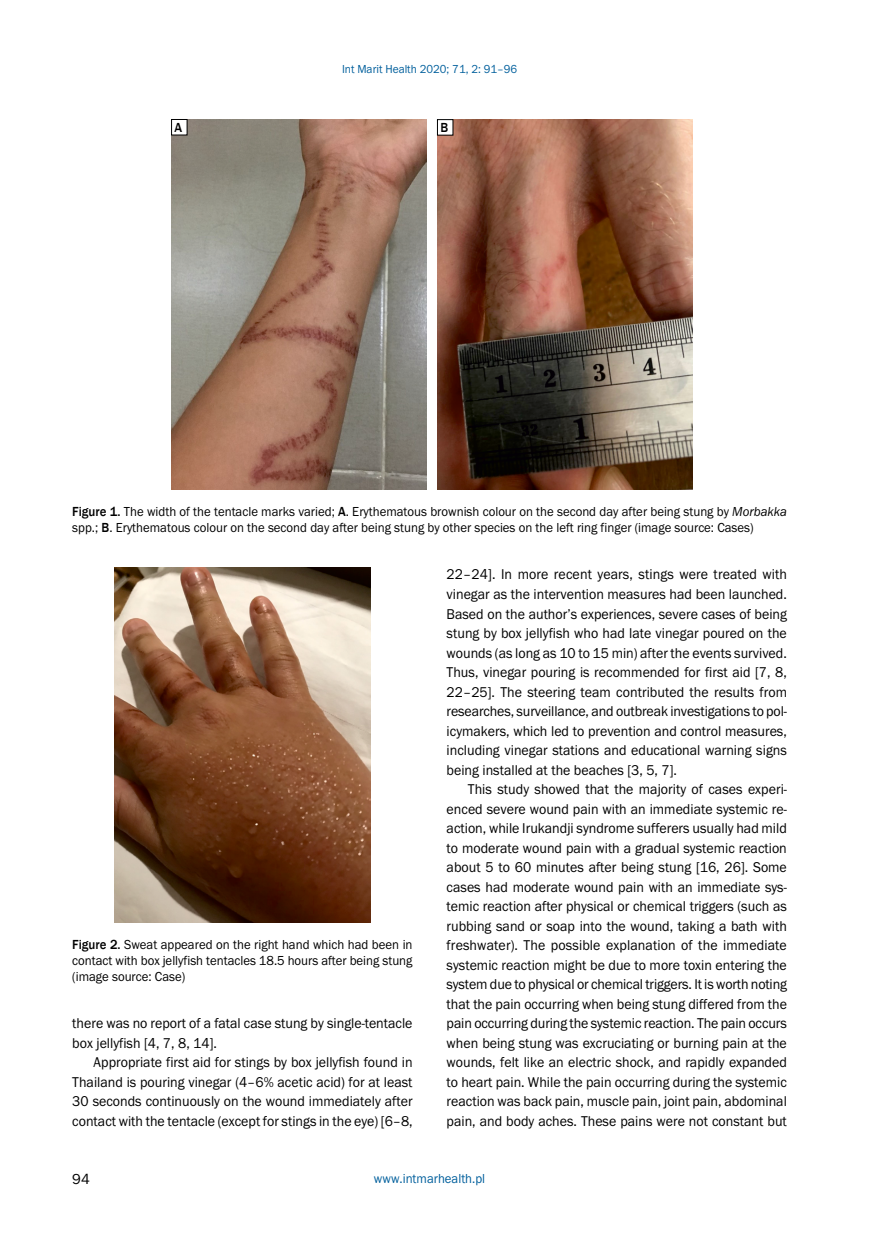
<style>
.page{position:relative;width:872px;height:1234px;background:#fff}
.page>*{position:absolute;margin:0;border:0;box-sizing:border-box;transform-origin:0 0}
.t1{font:15px "Franklin Got Itc TEE";color:#000}
.t2{font:14.7px/19.5px "Franklin Got Itc TEE";color:#000;text-align:justify;scale:.95 1}
.t3{font:13.5px/16.2px "Franklin Got Itc TEE";color:#000;scale:.95 1}
.t4{font:13.5px "Franklin Got Itc TEE";color:#005f9c;scale:.95 1}
.t5{font:500 13.5px "Franklin Gothic";color:#000;scale:.95 1}
.t6{font:12px "Franklin Got Itc TEE";color:#005f9c;scale:.95 1}
.s1{font-family:"Franklin Gothic";font-weight:500}
.s2{font-style:italic}
</style>
<div class="page">
<img style="left:437px;top:119px;width:255px;height:371px">
<img style="left:115px;top:568px;width:255px;height:354px">
<img style="left:171px;top:119px;width:255px;height:371px">
<div style="left:172px;top:119px;width:15px;height:16px;background:#fff"></div>
<div style="left:171px;top:119px;width:16px;height:16px;border:1px solid #000"></div>
<div style="left:437px;top:120px;width:16px;height:15px;background:#fff"></div>
<div style="left:437px;top:119px;width:16px;height:16px;border:1px solid #000"></div>
<p class="t6" style="left:342px;top:62px;width:186px">Int Marit Health 2020; 71, 2: 91–96</p>
<p class="t5" style="left:175px;top:119px;width:10px">A</p>
<p class="t5" style="left:440px;top:119px;width:10px">B</p>
<p class="t3" style="left:72px;top:503px;width:754px"><span class="s1">Figure 1.</span> The width of the tentacle marks varied; <span class="s1">A</span>. Erythematous brownish colour on the second day after being stung by <span class="s2">Morbakka </span>spp.; <span class="s1">B</span>. Erythematous colour on the second day after being stung by other species on the left ring finger (image source: Cases)</p>
<p class="t3" style="left:72px;top:936px;width:359px;text-align:justify"><span class="s1">Figure 2.</span> Sweat appeared on the right hand which had been in contact with box jellyfish tentacles 18.5 hours after being stung (image source: Case)</p>
<p class="t2" style="left:72px;top:1013px;width:360px">there was no report of a fatal case stung by single-tentacle box jellyfish [4, 7, 8, 14].</p>
<p class="t2" style="left:72px;top:1052px;width:360px;text-indent:21px">Appropriate first aid for stings by box jellyfish found in Thailand is pouring vinegar (4–6% acetic acid) for at least 30 seconds continuously on the wound immediately after contact with the tentacle (except for stings in the eye) [6–8,</p>
<p class="t2" style="left:446px;top:565px;width:360px">22–24]. In more recent years, stings were treated with vinegar as the intervention measures had been launched.<br>Based on the author’s experiences, severe cases of being stung by box jellyfish who had late vinegar poured on the wounds (as long as 10 to 15 min) after the events survived.<br>Thus, vinegar pouring is recommended for first aid [7, 8, 22–25]. The steering team contributed the results from researches, surveillance, and outbreak investigations to pol&shy;icymakers, which led to prevention and control measures, including vinegar stations and educational warning signs being installed at the beaches [3, 5, 7].</p>
<p class="t2" style="left:446px;top:779px;width:360px;text-indent:21px">This study showed that the majority of cases experi&shy;enced severe wound pain with an immediate systemic re&shy;action, while Irukandji syndrome sufferers usually had mild to moderate wound pain with a gradual systemic reaction about 5 to 60 minutes after being stung [16, 26]. Some cases had moderate wound pain with an immediate sys&shy;temic reaction after physical or chemical triggers (such as rubbing sand or soap into the wound, taking a bath with freshwater). The possible explanation of the immediate systemic reaction might be due to more toxin entering the system due to physical or chemical triggers. It is worth noting that the pain occurring when being stung differed from the pain occurring during the systemic reaction. The pain occurs when being stung was excruciating or burning pain at the wounds, felt like an electric shock, and rapidly expanded to heart pain. While the pain occurring during the systemic reaction was back pain, muscle pain, joint pain, abdominal pain, and body aches. These pains were not constant but</p>
<p class="t1" style="left:72px;top:1170px;width:19px">94</p>
<p class="t4" style="left:374px;top:1170px;width:119px">www.intmarhealth.pl</p>
</div>
